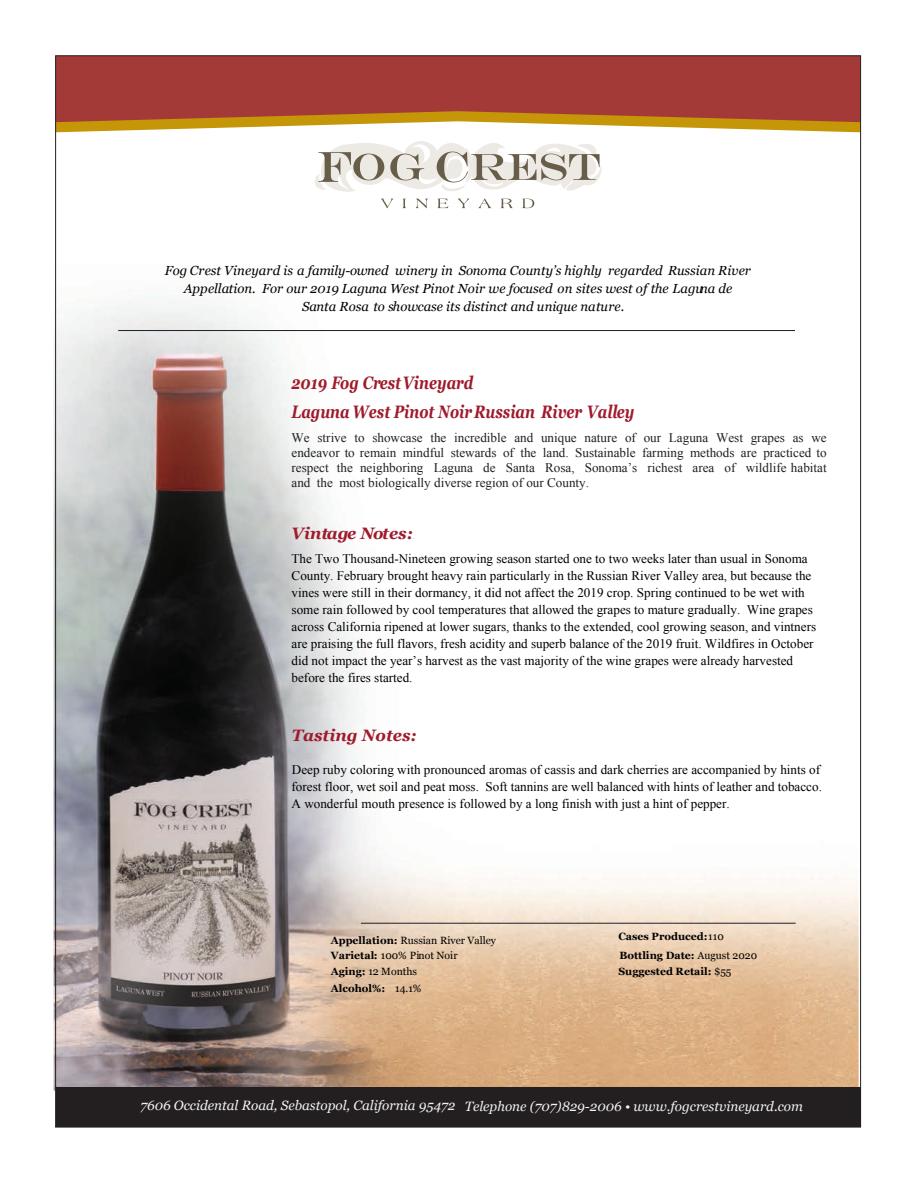
<style>
.page{position:relative;width:918px;height:1188px;background:#fff}
.page>*{position:absolute;margin:0;border:0;box-sizing:border-box;transform-origin:0 0}
.t1{font:italic 700 18px/29.5px "Georgia";color:#9f1a2c;scale:.8 1}
.t2{font:italic 700 16.5px "Georgia";color:#9f1a2c}
.t3{font:italic 13.5px "Georgia";color:#f2f2f2}
.t4{font:13.2px/17.1px "Times New Roman";color:#000}
.t5{font:13.2px/15.3px "Times New Roman";color:#231f20;text-align:justify}
.t6{font:italic 13.2px "Georgia";color:#000}
.t7{font:700 10.5px/16.8px "Georgia";color:#000}
.t8{font:10.5px/15px "Georgia";color:#000}
.t9{font:italic 700 1.5px "Georgia";color:#9f1a2c}
.s1{font-style:inherit}
.s2{font-weight:700}
.s3{font-weight:400}
</style>
<div class="page">
<img style="left:54px;top:208px;width:805px;height:883px">
<div style="left:56px;top:1088px;width:805px;height:39px;background:#231f20"></div>
<hr style="left:118px;top:330px;width:677px;height:1px;background:#231f20">
<svg style="left:57px;top:122px;width:802px;height:86px"></svg>
<svg style="left:57px;top:57px;width:802px;height:65px;background:#a64134"></svg>
<hr style="left:361px;top:923px;width:435px;height:1px;background:#231f20">
<p class="t6" style="left:165px;top:261px;width:588px">Fog Crest Vineyard is a family-owned winery in Sonoma County’s highly regarded Russian River</p>
<p class="t6" style="left:184px;top:279px;width:550px">Appellation. For our 2019 Laguna West Pinot Noir we focused on sites west of the Laguna de</p>
<p class="t6" style="left:302px;top:297px;width:324px">Santa Rosa to showcase its distinct and unique nature.</p>
<h1 class="t1" style="left:292px;top:367px;width:430px">2019 Fog CrestVineyard<br>Laguna West Pinot NoirRussian River Valley</h1>
<p class="t5" style="left:292px;top:429px;width:537px">We strive to showcase the incredible and unique nature of our Laguna West grapes as we endeavor to remain mindful stewards of the land. Sustainable farming methods are practiced to respect the neighboring Laguna de Santa Rosa, Sonoma’s richest area of wildlife habitat and the most biologically diverse region of our County.</p>
<p class="t2" style="left:292px;top:524px;width:123px">Vintage Note<span class="s1">s:</span></p>
<p class="t9" style="left:413px;top:537px;width:3px">::</p>
<p class="t4" style="left:292px;top:550px;width:526px">The Two Thousand-Nineteen growing season started one to two weeks later than usual in Sonoma County. February brought heavy rain particularly in the Russian River Valley area, but because the vines were still in their dormancy, it did not affect the 2019 crop. Spring continued to be wet with some rain followed by cool temperatures that allowed the grapes to mature gradually. Wine grapes across California ripened at lower sugars, thanks to the extended, cool growing season, and vintners are praising the full flavors, fresh acidity and superb balance of the 2019 fruit. Wildfires in October did not impact the year’s harvest as the vast majority of the wine grapes were already harvested before the fires started.</p>
<p class="t2" style="left:292px;top:726px;width:126px">Tasting <span class="s1">Notes:</span></p>
<p class="t4" style="left:292px;top:761px;width:532px">Deep ruby coloring with pronounced aromas of cassis and dark cherries are accompanied by hints of forest floor, wet soil and peat moss. Soft tannins are well balanced with hints of leather and tobacco.<br>A wonderful mouth presence is followed by a long finish with just a hint of pepper.</p>
<p class="t8" style="left:331px;top:932px;width:167px"><span class="s2">Appellation:</span> Russian River Valley<br><span class="s2">Varietal:</span> 100% Pinot Noir</p>
<p class="t7" style="left:331px;top:963px;width:92px">Aging: <span class="s3">12 Months<br></span>Alcohol%: <span class="s3">14.1%</span></p>
<p class="t7" style="left:618px;top:926px;width:140px;line-height:19px">Cases Produced:<span class="s3">110<br></span>Bottling Date: <span class="s3">August 2020</span></p>
<p class="t7" style="left:618px;top:963px;width:115px">Suggested Retail: <span class="s3">$55</span></p>
<p class="t3" style="left:140px;top:1098px;width:664px">7606 Occidental Road, Sebastopol, California 95472 Telephone (707)829-2006 • www.fogcrestvineyard.com</p>
</div>
